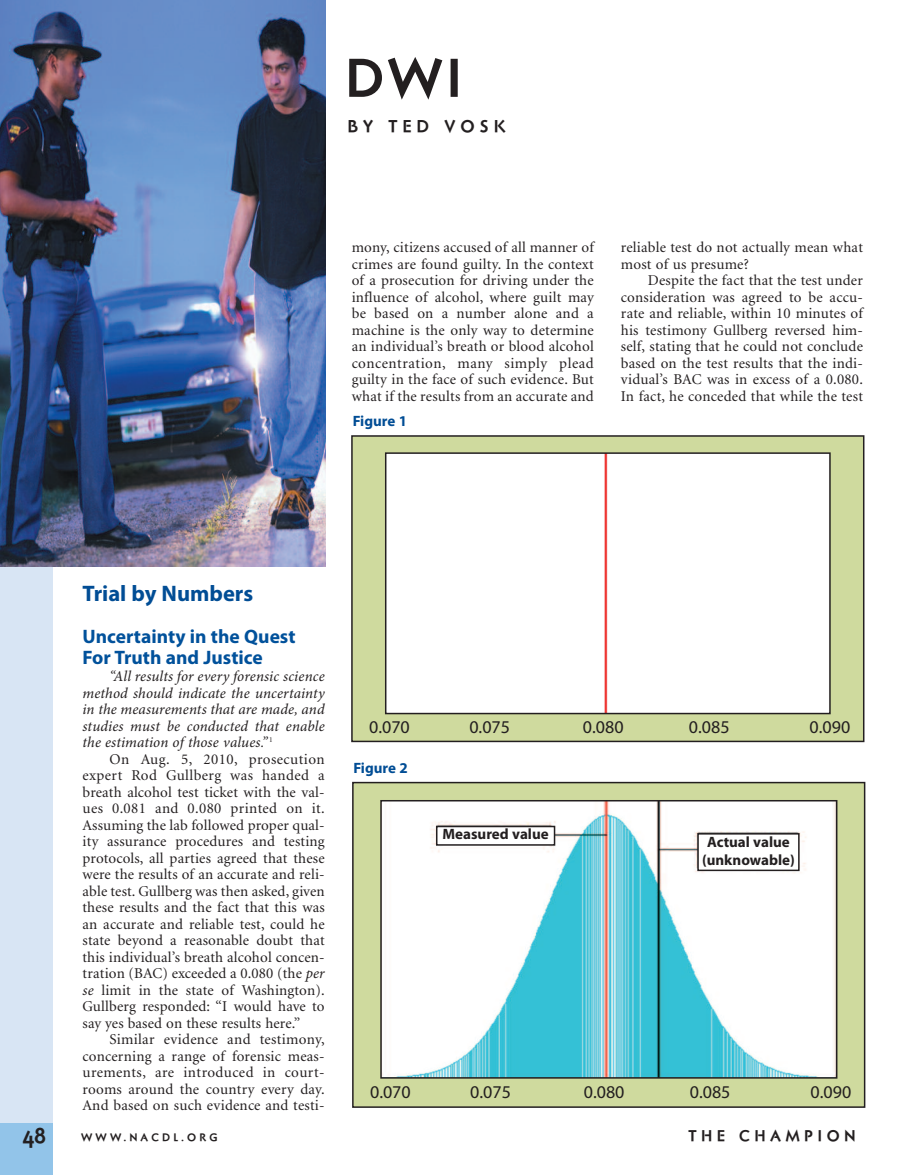
<style>
.page{position:relative;width:905px;height:1175px;background:#fff}
.page>*{position:absolute;margin:0;border:0;box-sizing:border-box;transform-origin:0 0}
.t1{font:700 51px "Naniara";color:#231f20}
.t2{font:700 22.5px "Myriad Pro";color:#014d95}
.t3{font:700 21px "Naniara";color:#231f20;scale:.95 1}
.t4{font:700 19.5px/21px "Myriad Pro";color:#01519b}
.t5{font:18px "Myriad";color:#231f20}
.t6{font:700 16.5px "Naniara";letter-spacing:.3em;color:#231f20}
.t7{font:15px/16.5px "Minion";letter-spacing:.015em;color:#231f20;text-align:justify}
.t8{font:italic 15px/16.5px "Minion Pro";letter-spacing:.005em;color:#231f20;text-align:justify}
.t9{font:700 15px/18px "Myriad Pro";color:#231f20;text-align:center}
.t10{font:700 15px "Myriad Pro";color:#014d95}
.t11{font:700 15px "Naniara";letter-spacing:.3em;color:#231f20}
.t12{font:700 10.5px "Naniara";letter-spacing:.3em;color:#231f20}
.s1{font-family:"Minion Pro";font-style:italic}
</style>
<div class="page">
<div style="left:0;top:0;width:53px;height:1174px;background:#d8e5f4"></div>
<div style="left:0;top:1123px;width:52px;height:51px;background:#92c4e9"></div>
<img style="left:0;top:0;width:326px;height:566px">
<div style="left:352px;top:436px;width:511px;height:305px;background:#cfda9e"></div>
<div style="left:351px;top:435px;width:513px;height:307px;border:2px solid #231f20"></div>
<div style="left:353px;top:782px;width:511px;height:325px;background:#cfda9e"></div>
<div style="left:352px;top:782px;width:513px;height:325px;border:2px solid #231f20"></div>
<div style="left:388px;top:455px;width:439px;height:256px;background:#fff"></div>
<div style="left:385px;top:452px;width:445px;height:262px;border:2px solid #231f20"></div>
<img style="left:383px;top:803px;width:451px;height:272px">
<div style="left:380px;top:800px;width:457px;height:278px;border:2px solid #231f20"></div>
<div style="left:437px;top:826px;width:117px;height:19px;background:#fff"></div>
<div style="left:436px;top:825px;width:119px;height:20px;border:2px solid #231f20"></div>
<div style="left:698px;top:833px;width:100px;height:37px;background:#fff"></div>
<div style="left:697px;top:833px;width:102px;height:38px;border:2px solid #231f20"></div>
<h1 class="t1" style="left:345px;top:59px;width:118px">DWI</h1>
<p class="t6" style="left:347px;top:120px;width:160px">BY TED VOSK</p>
<p class="t7" style="left:352px;top:240px;width:244px">mony, citizens accused of all manner of crimes are found guilty. In the context of a prosecution for driving under the influence of alcohol, where guilt may be based on a number alone and a machine is the only way to determine an individual’s breath or blood alcohol concentration, many simply plead guilty in the face of such evidence. But what if the results from an accurate and</p>
<p class="t7" style="left:621px;top:240px;width:244px">reliable test do not actually mean what most of us presume?</p>
<p class="t7" style="left:621px;top:273px;width:244px;text-indent:27px">Despite the fact that the test under consideration was agreed to be accu&shy;rate and reliable, within 10 minutes of his testimony Gullberg reversed him&shy;self, stating that he could not conclude based on the test results that the indi&shy;vidual’s BAC was in excess of a 0.080.<br>In fact, he conceded that while the test</p>
<p class="t10" style="left:352px;top:415px;width:56px">Figure 1</p>
<h2 class="t2" style="left:82px;top:585px;width:172px">Trial by Numbers</h2>
<h3 class="t4" style="left:82px;top:628px;width:214px">Uncertainty in the Quest<br>For Truth and Justice</h3>
<p class="t8" style="left:83px;top:669px;width:244px;text-indent:27px">“All results for every forensic science method should indicate the uncertainty in the measurements that are made, and studies must be conducted that enable the estimation of those values.” <sup>1</sup></p>
<p class="t7" style="left:82px;top:752px;width:244px;text-indent:27px">On Aug. 5, 2010, prosecution expert Rod Gullberg was handed a breath alcohol test ticket with the val&shy;ues 0.081 and 0.080 printed on it.<br>Assuming the lab followed proper qual&shy;ity assurance procedures and testing protocols, all parties agreed that these were the results of an accurate and reli&shy;able test. Gullberg was then asked, given these results and the fact that this was an accurate and reliable test, could he state beyond a reasonable doubt that this individual’s breath alcohol concen&shy;tration (BAC) exceeded a 0.080 (the <span class="s1">per se</span> limit in the state of Washington).<br>Gullberg responded: “I would have to say yes based on these results here.”</p>
<p class="t7" style="left:82px;top:1032px;width:244px;text-indent:27px">Similar evidence and testimony, concerning a range of forensic meas&shy;urements, are introduced in court&shy;rooms around the country every day.<br>And based on such evidence and testi-</p>
<p class="t5" style="left:369px;top:720px;width:42px">0.070</p>
<p class="t5" style="left:469px;top:720px;width:42px">0.075</p>
<p class="t5" style="left:583px;top:720px;width:42px">0.080</p>
<p class="t5" style="left:689px;top:720px;width:42px">0.085</p>
<p class="t5" style="left:809px;top:720px;width:42px">0.090</p>
<p class="t10" style="left:353px;top:762px;width:56px">Figure 2</p>
<p class="t9" style="left:442px;top:826px;width:108px">Measured value</p>
<p class="t9" style="left:702px;top:834px;width:94px">Actual value (unknowable)</p>
<p class="t5" style="left:370px;top:1085px;width:42px">0.070</p>
<p class="t5" style="left:470px;top:1085px;width:42px">0.075</p>
<p class="t5" style="left:584px;top:1085px;width:42px">0.080</p>
<p class="t5" style="left:689px;top:1085px;width:42px">0.085</p>
<p class="t5" style="left:810px;top:1085px;width:42px">0.090</p>
<h3 class="t3" style="left:22px;top:1128px;width:27px">48</h3>
<p class="t12" style="left:81px;top:1133px;width:138px">WWW.NACDL.ORG</p>
<p class="t11" style="left:688px;top:1130px;width:169px">THE CHAMPION</p>
</div>
